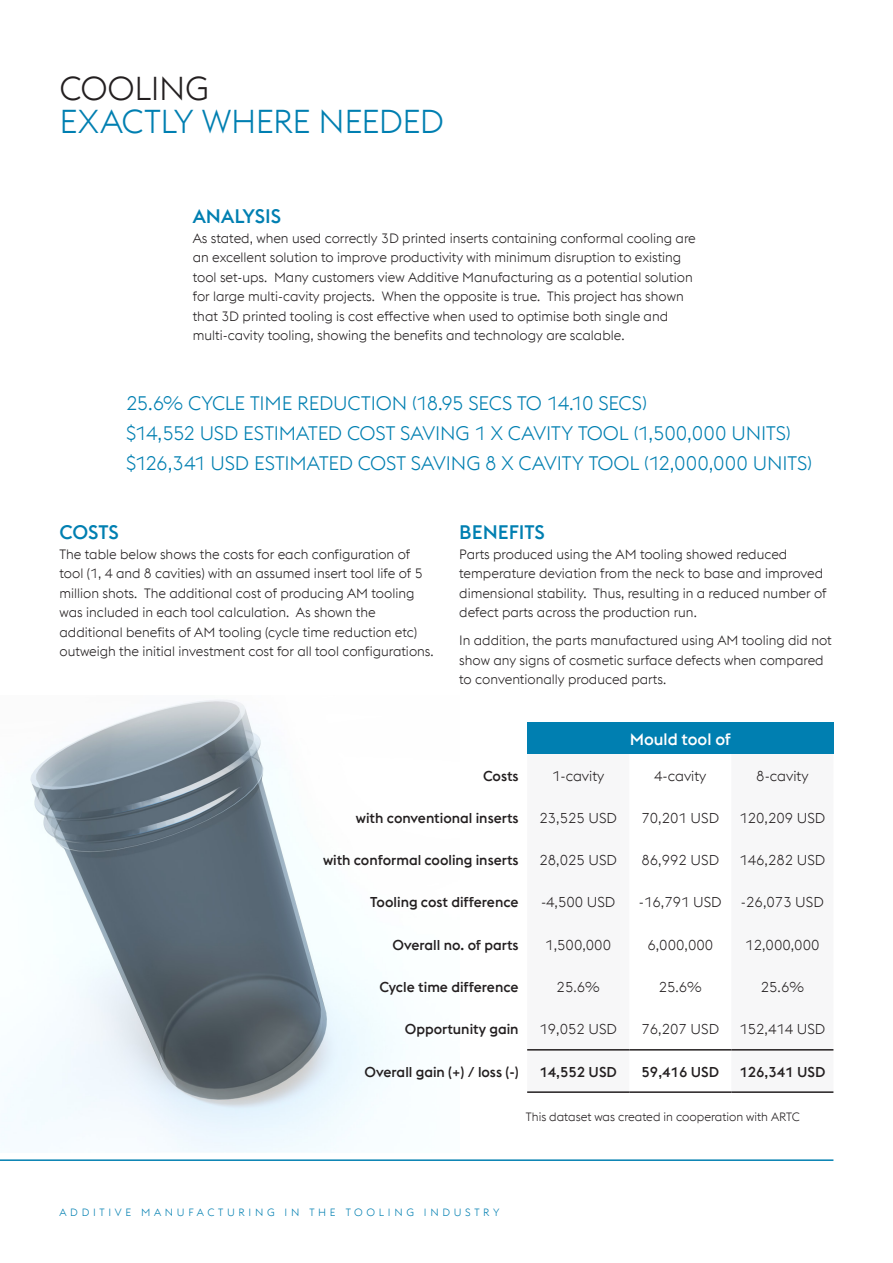
<style>
.page{position:relative;width:893px;height:1263px;background:#fff}
.page>*{position:absolute;margin:0;border:0;box-sizing:border-box;transform-origin:0 0}
.t1{font:300 33px "voestalpine";letter-spacing:-.015em;color:#007fb1}
.t2{font:300 33px "voestalpine";letter-spacing:-.01em;color:#231f20}
.t3{font:300 19.5px "voestalpine";letter-spacing:-.01em;color:#007fb1}
.t4{font:500 19.5px "voestalpine";color:#007fb1}
.Fließtext_Blocksatz{font:500 16.5px "voestalpine";color:#fff}
.t5{font:300 14.25px "voestalpine";color:#231f20}
.t6{font:500 14.25px "voestalpine";color:#231f20}
.Fließtext_Linksbündi{font:300 13.5px/19.5px "voestalpine";color:#231f20}
.Fließtext_Blocksatz-2{font:300 12px "voestalpine";color:#231f20}
.t7{font:300 10.5px "voestalpine";letter-spacing:.35em;color:#007fb1}
</style>
<div class="page">
<hr style="left:0;top:1159px;width:833px;height:2px;background:#007fb1">
<img style="left:0;top:699px;width:396px;height:453px">
<hr style="left:527px;top:1049px;width:102px;height:1px;background:#231f20">
<hr style="left:629px;top:1049px;width:102px;height:1px;background:#231f20">
<hr style="left:731px;top:1049px;width:102px;height:1px;background:#231f20">
<hr style="left:527px;top:1091px;width:102px;height:2px;background:#231f20">
<hr style="left:629px;top:1091px;width:102px;height:2px;background:#231f20">
<hr style="left:731px;top:1091px;width:102px;height:2px;background:#231f20">
<div style="left:527px;top:723px;width:306px;height:31px;background:#007fb1"></div>
<p class="t2" style="left:60px;top:69px;width:151px">COOLING</p>
<p class="t1" style="left:60px;top:102px;width:386px">EXACTLY WHERE NEEDED</p>
<p class="t4" style="left:193px;top:205px;width:90px">ANALYSIS</p>
<p class="Fließtext_Linksbündi" style="left:193px;top:228px;width:505px">As stated, when used correctly 3D printed inserts containing conformal cooling are an excellent solution to improve productivity with minimum disruption to existing tool set-ups. Many customers view Additive Manufacturing as a potential solution for large multi-cavity projects. When the opposite is true. This project has shown that 3D printed tooling is cost effective when used to optimise both single and multi-cavity tooling, showing the benefits and technology are scalable.</p>
<p class="t3" style="left:126px;top:392px;width:522px">25.6% CYCLE TIME REDUCTION (18.95 SECS TO 14.10 SECS)</p>
<p class="t3" style="left:126px;top:422px;width:666px">$14,552 USD ESTIMATED COST SAVING 1 X CAVITY TOOL (1,500,000 UNITS)</p>
<p class="t3" style="left:126px;top:452px;width:687px">$126,341 USD ESTIMATED COST SAVING 8 X CAVITY TOOL (12,000,000 UNITS)</p>
<p class="t4" style="left:60px;top:520px;width:61px">COSTS</p>
<p class="Fließtext_Linksbündi" style="left:60px;top:544px;width:376px">The table below shows the costs for each configuration of tool (1, 4 and 8 cavities) with an assumed insert tool life of 5 million shots. The additional cost of producing AM tooling was included in each tool calculation. As shown the additional benefits of AM tooling (cycle time reduction etc) outweigh the initial investment cost for all tool configurations.</p>
<p class="t4" style="left:459px;top:520px;width:87px">BENEFITS</p>
<p class="Fließtext_Linksbündi" style="left:459px;top:544px;width:369px">Parts produced using the AM tooling showed reduced temperature deviation from the neck to base and improved dimensional stability. Thus, resulting in a reduced number of defect parts across the production run.</p>
<p class="Fließtext_Linksbündi" style="left:459px;top:631px;width:374px">In addition, the parts manufactured using AM tooling did not show any signs of cosmetic surface defects when compared to conventionally produced parts.</p>
<p class="Fließtext_Blocksatz" style="left:630px;top:729px;width:103px">Mould tool of</p>
<p class="t6" style="left:483px;top:767px;width:37px">Costs</p>
<p class="t5" style="left:552px;top:767px;width:54px">1-cavity</p>
<p class="t5" style="left:654px;top:767px;width:54px">4-cavity</p>
<p class="t5" style="left:756px;top:767px;width:54px">8-cavity</p>
<p class="t6" style="left:356px;top:809px;width:164px">with conventional inserts</p>
<p class="t5" style="left:539px;top:810px;width:79px">23,525 USD</p>
<p class="t5" style="left:641px;top:810px;width:79px">70,201 USD</p>
<p class="t5" style="left:739px;top:810px;width:88px">120,209 USD</p>
<p class="t6" style="left:323px;top:851px;width:197px">with conformal cooling inserts</p>
<p class="t5" style="left:539px;top:852px;width:79px">28,025 USD</p>
<p class="t5" style="left:641px;top:852px;width:79px">86,992 USD</p>
<p class="t5" style="left:739px;top:852px;width:88px">146,282 USD</p>
<p class="t6" style="left:370px;top:894px;width:150px">Tooling cost difference</p>
<p class="t5" style="left:541px;top:894px;width:76px">-4,500 USD</p>
<p class="t5" style="left:639px;top:894px;width:84px">-16,791 USD</p>
<p class="t5" style="left:741px;top:894px;width:84px">-26,073 USD</p>
<p class="t6" style="left:393px;top:936px;width:128px">Overall no. of parts</p>
<p class="t5" style="left:545px;top:936px;width:67px">1,500,000</p>
<p class="t5" style="left:647px;top:936px;width:67px">6,000,000</p>
<p class="t5" style="left:745px;top:936px;width:76px">12,000,000</p>
<p class="t6" style="left:379px;top:978px;width:141px">Cycle time difference</p>
<p class="t5" style="left:557px;top:979px;width:45px">25.6%</p>
<p class="t5" style="left:659px;top:979px;width:45px">25.6%</p>
<p class="t5" style="left:761px;top:979px;width:45px">25.6%</p>
<p class="t6" style="left:405px;top:1021px;width:115px">Opportunity gain</p>
<p class="t5" style="left:539px;top:1021px;width:79px">19,052 USD</p>
<p class="t5" style="left:641px;top:1021px;width:79px">76,207 USD</p>
<p class="t5" style="left:739px;top:1021px;width:88px">152,414 USD</p>
<p class="t6" style="left:365px;top:1063px;width:155px">Overall gain (+) / loss (-)</p>
<p class="t6" style="left:539px;top:1063px;width:79px">14,552 USD</p>
<p class="t6" style="left:641px;top:1063px;width:79px">59,416 USD</p>
<p class="t6" style="left:739px;top:1063px;width:87px">126,341 USD</p>
<p class="Fließtext_Blocksatz-2" style="left:526px;top:1109px;width:275px">This dataset was created in cooperation with ARTC</p>
<p class="t7" style="left:60px;top:1206px;width:441px">ADDITIVE MANUFACTURING IN THE TOOLING INDUSTRY</p>
</div>
